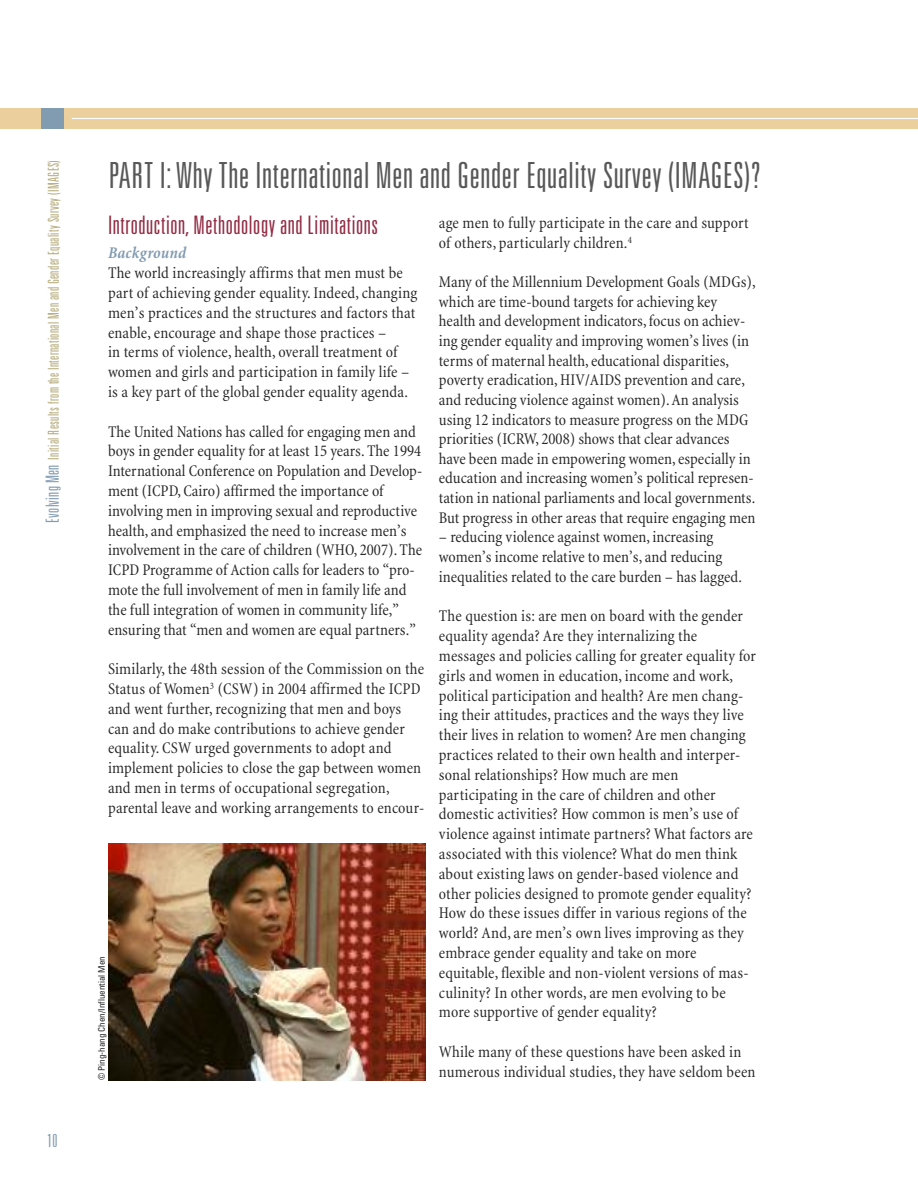
<style>
.page{position:relative;width:918px;height:1188px;background:#fff}
.page>*{position:absolute;margin:0;border:0;box-sizing:border-box;transform-origin:0 0}
.t1{font:300 ultra-condensed 36px "Univers";letter-spacing:.02em;color:#595858}
.t2{font:300 ultra-condensed 25.5px "Univers";letter-spacing:.025em;color:#922c44}
.t3{font:300 ultra-condensed 18px "Univers";color:#819bb1}
.t4{font:condensed 16.5px/19.8px "Minion";letter-spacing:.005em;color:#272627}
.t5{font:italic 700 condensed 16.5px "Minion";letter-spacing:.01em;color:#819bb1}
.t6{font:300 ultra-condensed 15px "Univers";letter-spacing:.025em;color:#b3a878}
.t7{font:condensed 9px "Univers";color:#272627}
.s1{font-size:18px;color:#819bb1}
</style>
<div class="page">
<div style="left:0;top:108px;width:918px;height:21px;background:#ebd09e"></div>
<hr style="left:72px;top:118px;width:846px;height:1px;background:#fff">
<div style="left:41px;top:108px;width:23px;height:21px;background:#819bb1"></div>
<img style="left:108px;top:844px;width:317px;height:237px">
<p class="t6" style="left:48px;top:523px;width:364px;rotate:-90deg"><span class="s1">Evolving Men</span> Initial Results from the International Men and Gender Equality Survey (IMAGES)</p>
<p class="t3" style="left:47px;top:1134px;width:12px">10</p>
<h1 class="t1" style="left:109px;top:162px;width:654px">PART I: Why The International Men and Gender Equality Survey (IMAGES)?</h1>
<h2 class="t2" style="left:108px;top:216px;width:272px">Introduction, Methodology and Limitations</h2>
<p class="t5" style="left:108px;top:247px;width:80px">Background</p>
<p class="t4" style="left:108px;top:264px;width:311px">The world increasingly affirms that men must be part of achieving gender equality. Indeed,changing men’s practices and the structures and factors that enable,encourage and shape those practices –<br>in terms of violence, health, overall treatment of women and girls and participation in family life – is a key part of the global gender equality agenda.</p>
<p class="t4" style="left:108px;top:423px;width:316px">The United Nations has called for engaging men and boys in gender equality for at least 15 years. The 1994<br>International Conference on Population and Develop&shy;ment (ICPD, Cairo) affirmed the importance of involving men in improving sexual and reproductive health, and emphasized the need to increase men’s involvement in the care of children (WHO, 2007). The ICPD Programme of Action calls for leaders to “pro&shy;mote the full involvement of men in family life and the full integration of women in community life,” ensuring that “men and women are equal partners.”</p>
<p class="t4" style="left:108px;top:660px;width:318px">Similarly, the 48th session of the Commission on the Status of Women<sup>3</sup> (CSW) in 2004 affirmed the ICPD and went further,recognizing that men and boys can and do make contributions to achieve gender equality. CSW urged governments to adopt and implement policies to close the gap between women and men in terms of occupational segregation, parental leave and working arrangements to encour-</p>
<p class="t7" style="left:98px;top:1080px;width:125px;rotate:-90deg">© Ping-hang Chen/Influential Men</p>
<p class="t4" style="left:439px;top:214px;width:311px">age men to fully participate in the care and support of others, particularly children.<sup>4</sup></p>
<p class="t4" style="left:439px;top:273px;width:318px">Many of the Millennium Development Goals (MDGs), which are time-bound targets for achieving key health and development indicators, focus on achiev&shy;ing gender equality and improving women’s lives (in terms of maternal health,educational disparities, poverty eradication,HIV/AIDS prevention and care, and reducing violence against women).An analysis using 12 indicators to measure progress on the MDG priorities (ICRW, 2008) shows that clear advances have been made in empowering women,especially in education and increasing women’s political represen&shy;tation in national parliaments and local governments.<br>But progress in other areas that require engaging men</p>
<p class="t4" style="left:439px;top:529px;width:305px">– reducing violence against women, increasing women’s income relative to men’s, and reducing inequalities related to the care burden – has lagged.</p>
<p class="t4" style="left:439px;top:608px;width:318px">The question is: are men on board with the gender equality agenda? Are they internalizing the messages and policies calling for greater equality for girls and women in education, income and work, political participation and health? Are men chang&shy;ing their attitudes, practices and the ways they live their lives in relation to women? Are men changing practices related to their own health and interper&shy;sonal relationships? How much are men participating in the care of children and other domestic activities? How common is men’s use of violence against intimate partners? What factors are associated with this violence? What do men think about existing laws on gender-based violence and other policies designed to promote gender equality?<br>How do these issues differ in various regions of the world? And, are men’s own lives improving as they embrace gender equality and take on more equitable, flexible and non-violent versions of mas&shy;culinity? In other words, are men evolving to be more supportive of gender equality?</p>
<p class="t4" style="left:439px;top:1043px;width:318px">While many of these questions have been asked in numerous individual studies, they have seldom been</p>
</div>
